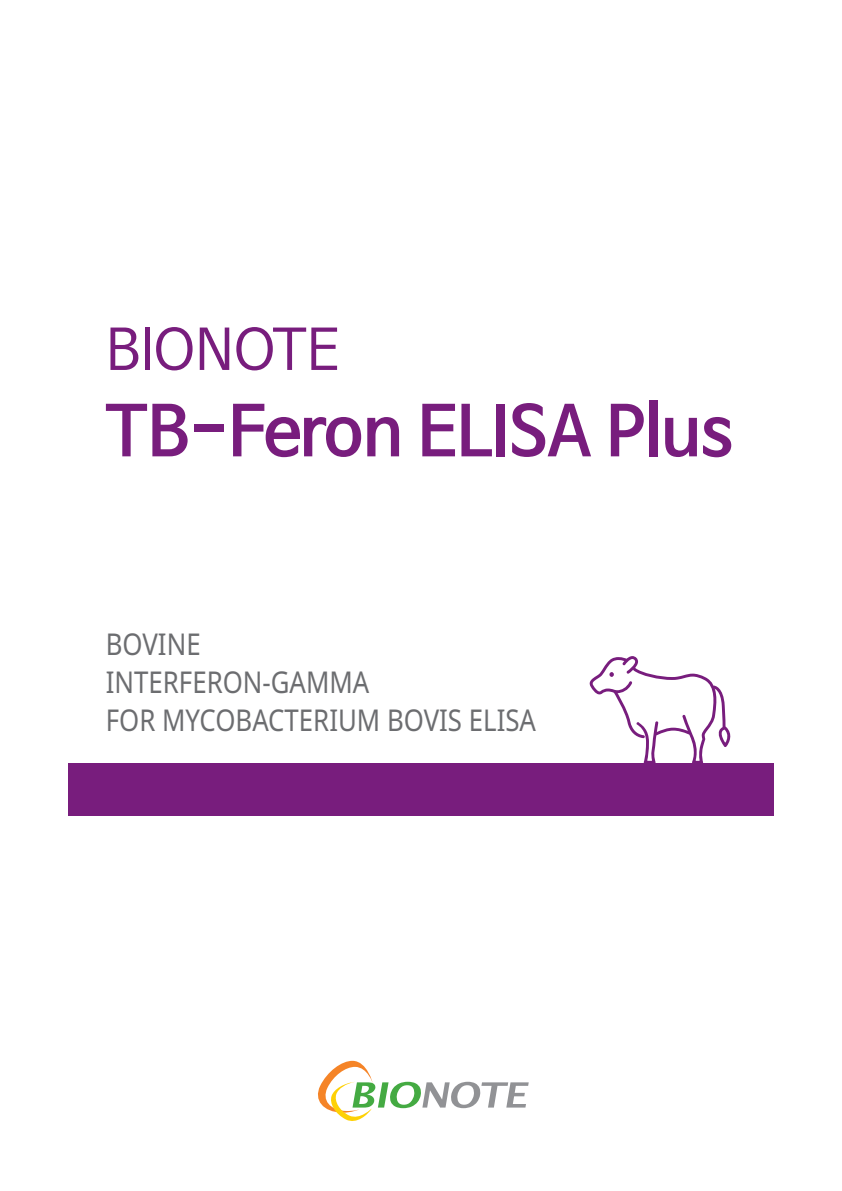
<style>
.page{position:relative;width:842px;height:1191px;background:#fff}
.page>*{position:absolute;margin:0;border:0;box-sizing:border-box;transform-origin:0 0}
.t1{font:700 68px "Nanum Barun Gothic";color:#781d7d}
.t2{font:56px "Nanum Barun Gothic";color:#781d7d}
.t3{font:30px "Noto Sans";color:#6c6d70;scale:.86 1}
</style>
<div class="page">
<svg style="left:318px;top:1060px;width:211px;height:61px"></svg>
<div style="left:68px;top:763px;width:706px;height:53px;background:#781d7d"></div>
<svg style="left:589px;top:656px;width:142px;height:107px"></svg>
<p class="t2" style="left:106px;top:321px;width:235px">BIONOTE</p>
<p class="t1" style="left:106px;top:396px;width:628px">TB-Feron ELISA Plus</p>
<p class="t3" style="left:106px;top:623px;width:112px">BOVINE</p>
<p class="t3" style="left:106px;top:661px;width:308px">INTERFERON-GAMMA</p>
<p class="t3" style="left:106px;top:699px;width:502px">FOR MYCOBACTERIUM BOVIS ELISA</p>
</div>
